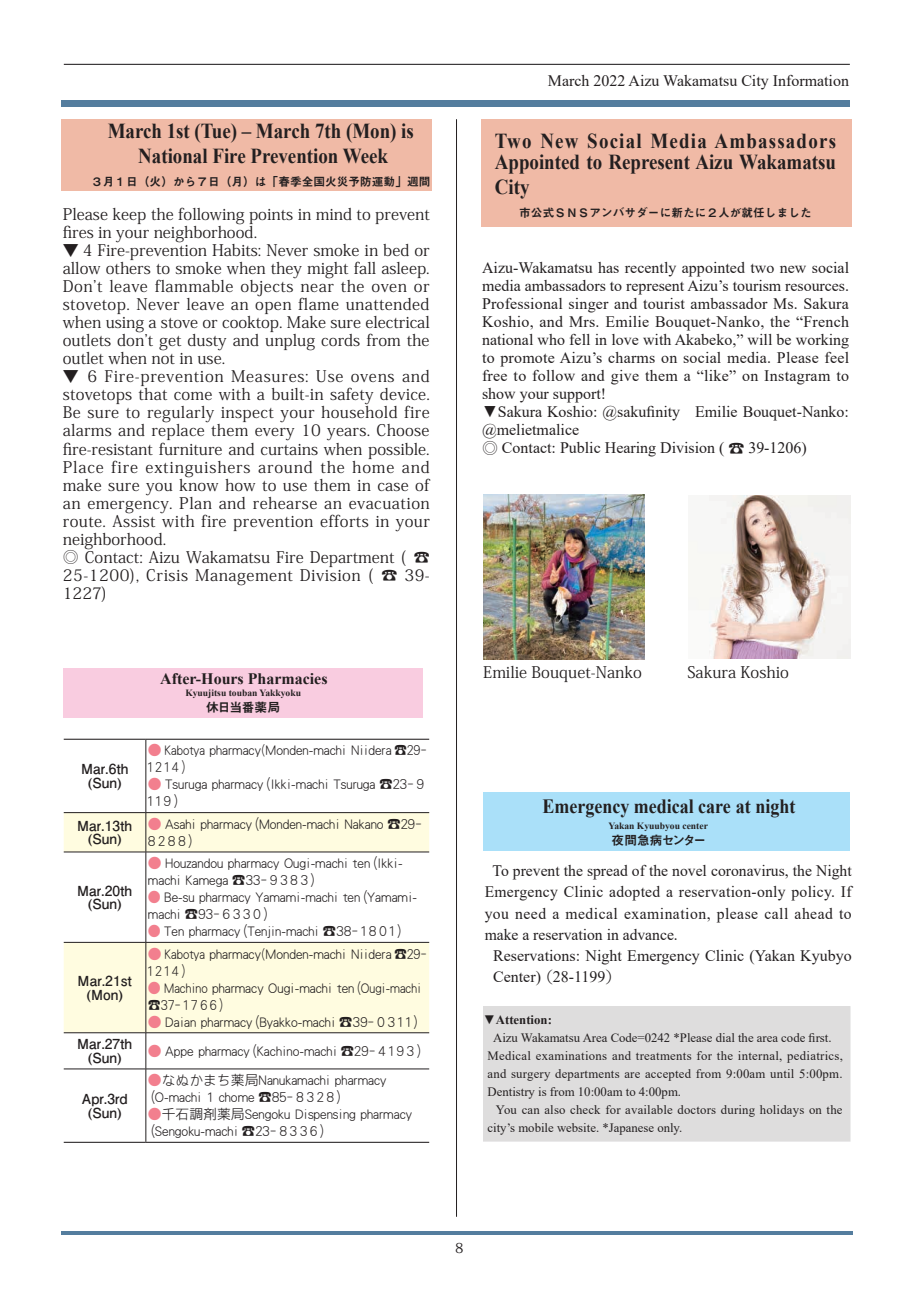
<style>
.page{position:relative;width:919px;height:1289px;background:#fff}
.page>*{position:absolute;margin:0;border:0;box-sizing:border-box;transform-origin:0 0}
.t1{font:700 21.3px/25px "Times New Roman";color:#231f20;text-align:center;scale:.89 1}
.t2{font:700 20.25px "Times New Roman";color:#231f20;scale:.89 1}
.t3{font:15.9px/18px "Koz Min Pr 6 N";letter-spacing:.015em;color:#231f20}
.t4{font:15.9px/18px "Times New Roman";color:#231f20;text-align:justify}
.t5{font:15.9px "Times New Roman";letter-spacing:.02em;color:#231f20}
.t6{font:15.9px "Times New Roman";letter-spacing:.03em;color:#231f20}
.t7{font:700 15.9px "Times New Roman";color:#231f20}
.t8{font:13.8px/17px "DF Gothic P Std W3";color:#231f20}
.t9{font:13.8px/17px "DF Gothic P Std W3";color:#231f20;scale:.94 1}
.t10{font:700 13.8px/13.8px "Futo Go B101 Pro";color:#231f20;text-align:center}
.t11{font:13.8px "Koz Min Pr 6 N";color:#231f20}
.t12{font:12.75px/18.1px "Times New Roman";letter-spacing:.015em;color:#231f20}
.t13{font:700 12.75px "Times New Roman";color:#231f20}
.t14{font:12.75px "Midashi Go Pro MB31";letter-spacing:-.065em;color:#231f20}
.t15{font:12.75px "Midashi Go Pro MB31";letter-spacing:-.04em;color:#231f20}
.t16{font:11.7px "Midashi Go Pro MB31";color:#231f20}
.t17{font:700 9.6px "Times New Roman";color:#231f20}
.s1{font-family:"Koz Min Pr 6 N"}
.s2{color:#f27f8e}
</style>
<div class="page">
<hr style="left:61px;top:1231px;width:791px;height:4px;background:#547d9e">
<div style="left:61px;top:101px;width:788px;height:6px;background:#547d9e"></div>
<hr style="left:64px;top:64px;width:785px;height:1px;background:#231f20">
<hr style="left:456px;top:119px;width:1px;height:1097px;background:#231f20">
<div style="left:62px;top:120px;width:370px;height:71px;background:#f0baa6"></div>
<div style="left:481px;top:120px;width:370px;height:107px;background:#f0baa6"></div>
<img style="left:483px;top:495px;width:162px;height:164px">
<img style="left:688px;top:495px;width:162px;height:163px">
<div style="left:64px;top:668px;width:359px;height:49px;background:#f9cce0"></div>
<svg style="left:64px;top:739px;width:365px;height:402px"></svg>
<svg style="left:64px;top:813px;width:365px;height:219px;fill:#fffce0"></svg>
<hr style="left:146px;top:739px;width:1px;height:73px;background:#231f20">
<hr style="left:64px;top:812px;width:82px;height:1px;background:#231f20">
<hr style="left:146px;top:812px;width:283px;height:1px;background:#231f20">
<hr style="left:146px;top:812px;width:1px;height:39px;background:#231f20">
<hr style="left:64px;top:851px;width:82px;height:1px;background:#231f20">
<hr style="left:146px;top:851px;width:283px;height:1px;background:#231f20">
<hr style="left:146px;top:852px;width:1px;height:90px;background:#231f20">
<hr style="left:64px;top:942px;width:82px;height:1px;background:#231f20">
<hr style="left:146px;top:942px;width:283px;height:1px;background:#231f20">
<hr style="left:146px;top:942px;width:1px;height:90px;background:#231f20">
<hr style="left:64px;top:1032px;width:82px;height:1px;background:#231f20">
<hr style="left:146px;top:1032px;width:283px;height:1px;background:#231f20">
<hr style="left:146px;top:1032px;width:1px;height:36px;background:#231f20">
<hr style="left:146px;top:1069px;width:1px;height:72px;background:#231f20">
<hr style="left:64px;top:738px;width:82px;height:1px;background:#231f20">
<hr style="left:146px;top:738px;width:283px;height:1px;background:#231f20">
<hr style="left:64px;top:1141px;width:82px;height:1px;background:#231f20">
<hr style="left:146px;top:1141px;width:283px;height:1px;background:#231f20">
<hr style="left:64px;top:1068px;width:82px;height:1px;background:#231f20">
<hr style="left:146px;top:1068px;width:283px;height:1px;background:#231f20">
<div style="left:483px;top:1006px;width:367px;height:135px;background:#dedddd"></div>
<div style="left:483px;top:792px;width:367px;height:58px;background:#aae0f9"></div>
<h1 class="t1" style="left:108px;top:118px;width:345px">March 1st (Tue) – March 7th (Mon) is<br>National Fire Prevention Week</h1>
<p class="t16" style="left:91px;top:172px;width:341px">３月１日（火）から７日（月）は「春季全国火災予防運動」週間</p>
<p class="t3" style="left:63px;top:205px;width:368px">Please keep the following points in mind to prevent fires in your neighborhood.</p>
<p class="t3" style="left:63px;top:241px;width:368px;text-align:justify">▼ 4 Fire-prevention Habits: Never smoke in bed or allow others to smoke when they might fall asleep.<br>Don’t leave flammable objects near the oven or stovetop. Never leave an open flame unattended when using a stove or cooktop. Make sure electrical outlets don’t get dusty and unplug cords from the outlet when not in use.</p>
<p class="t3" style="left:63px;top:368px;width:368px">▼ 6 Fire-prevention Measures: Use ovens and stovetops that come with a built-in safety device.<br>Be sure to regularly inspect your household fire alarms and replace them every 10 years. Choose fire-resistant furniture and curtains when possible.<br>Place fire extinguishers around the home and make sure you know how to use them in case of an emergency. Plan and rehearse an evacuation route. Assist with fire prevention efforts in your neighborhood.<br>◎ Contact: Aizu Wakamatsu Fire Department ( ☎ 25-1200), Crisis Management Division ( ☎ 39- 1227)</p>
<p class="t4" style="left:548px;top:71px;width:302px">March 2022 Aizu Wakamatsu City Information</p>
<h1 class="t1" style="left:495px;top:129px;width:385px;line-height:21.3px;text-align:left">Two New Social Media Ambassadors<br>Appointed to Represent Aizu Wakamatsu</h1>
<h1 class="t1" style="left:495px;top:174px;width:40px">City</h1>
<p class="t16" style="left:519px;top:203px;width:294px">市公式ＳＮＳアンバサダーに新たに２人が就任しました</p>
<p class="t4" style="left:482px;top:258px;width:368px">Aizu-Wakamatsu has recently appointed two new social media ambassadors to represent Aizu’s tourism resources.<br>Professional singer and tourist ambassador Ms. Sakura Koshio, and Mrs. Emilie Bouquet-Nanko, the “French national who fell in love with Akabeko,” will be working to promote Aizu’s charms on social media. Please feel free to follow and give them a “like” on Instagram to show your support!</p>
<p class="t4" style="left:482px;top:402px;width:368px;text-align:left">▼Sakura Koshio: @sakufinity Emilie Bouquet-Nanko: @melietmalice<br><span class="s1">◎</span> Contact: Public Hearing Division ( <span class="s1">☎</span> 39-1206)</p>
<p class="t7" style="left:160px;top:667px;width:169px">After-Hours Pharmacies</p>
<p class="t3" style="left:483px;top:663px;width:160px">Emilie Bouquet-Nanko</p>
<p class="t3" style="left:687px;top:663px;width:103px">Sakura Koshio</p>
<p class="t17" style="left:185px;top:685px;width:117px">Kyuujitsu touban Yakkyoku</p>
<p class="t15" style="left:206px;top:696px;width:75px">休日当番薬局</p>
<p class="t10" style="left:81px;top:760px;width:49px">Mar.6th (Sun)</p>
<p class="t9" style="left:144px;top:741px;width:303px"><span class="s2">●</span> Kabotya pharmacy(Monden-machi Niidera ☎２９ｰ<br>１２１４）</p>
<p class="t8" style="left:144px;top:775px;width:285px;text-indent:4px"><span class="s2">●</span> Tsuruga pharmacy（Ikki-machi Tsuruga ☎２３ｰ９<br>１１９）</p>
<p class="t10" style="left:77px;top:816px;width:57px">Mar.13th (Sun)</p>
<p class="t8" style="left:145px;top:815px;width:279px"><span class="s2">●</span> Asahi pharmacy（Monden-machi Nakano ☎２９ｰ<br>８２８８）</p>
<p class="t10" style="left:77px;top:881px;width:57px">Mar.20th (Sun)</p>
<p class="t8" style="left:148px;top:854px;width:256px"><span class="s2">●</span> Houzandou pharmacy Ougi-machi ten（Ikki&shy;machi Kamega ☎３３ｰ９３８３）</p>
<p class="t8" style="left:148px;top:888px;width:271px"><span class="s2">●</span> Be-su pharmacy Yamami-machi ten（Yamami&shy;machi ☎９３ｰ６３３０）</p>
<p class="t8" style="left:148px;top:922px;width:265px"><span class="s2">●</span> Ten pharmacy（Tenjin-machi ☎３８ｰ１８０１）</p>
<p class="t10" style="left:78px;top:972px;width:56px">Mar.21st (Mon)</p>
<p class="t9" style="left:144px;top:944px;width:303px"><span class="s2">●</span> Kabotya pharmacy(Monden-machi Niidera ☎２９ｰ<br>１２１４）</p>
<p class="t9" style="left:148px;top:978px;width:292px"><span class="s2">●</span> Machino pharmacy Ougi-machi ten（Ougi-machi ☎３７ｰ１７６６）</p>
<p class="t8" style="left:148px;top:1012px;width:281px"><span class="s2">●</span> Daian pharmacy（Byakko-machi ☎３９ｰ０３１１）</p>
<p class="t10" style="left:77px;top:1035px;width:57px">Mar.27th (Sun)</p>
<p class="t8" style="left:148px;top:1042px;width:284px"><span class="s2">●</span> Appe pharmacy（Kachino-machi ☎２９ｰ４１９３）</p>
<p class="t10" style="left:82px;top:1090px;width:47px">Apr.3rd (Sun)</p>
<p class="t8" style="left:141px;top:1071px;width:247px;text-indent:7px"><span class="s2">●</span>なぬかまち薬局Nanukamachi pharmacy（O-machi 1 chome ☎８５ｰ８３２８）</p>
<p class="t8" style="left:141px;top:1105px;width:272px;text-indent:7px"><span class="s2">●</span>千石調剤薬局Sengoku Dispensing pharmacy（Sengoku-machi ☎２３ｰ８３３６）</p>
<p class="t2" style="left:542px;top:791px;width:286px">Emergency medical care at night</p>
<p class="t17" style="left:608px;top:818px;width:101px">Yakan Kyuubyou center</p>
<p class="t14" style="left:611px;top:829px;width:96px">夜間急病センター</p>
<p class="t4" style="left:492px;top:861px;width:360px">To prevent the spread of the novel coronavirus, the Night</p>
<p class="t5" style="left:484px;top:880px;width:368px">Emergency Clinic adopted a reservation-only policy. If</p>
<p class="t6" style="left:484px;top:902px;width:368px">you need a medical examination, please call ahead to</p>
<p class="t4" style="left:484px;top:925px;width:195px">make a reservation in advance.</p>
<p class="t4" style="left:493px;top:946px;width:360px">Reservations: Night Emergency Clinic (Yakan Kyubyo</p>
<p class="t4" style="left:493px;top:967px;width:130px">Center) <span class="s1">（</span>28-1199<span class="s1">）</span></p>
<p class="t13" style="left:483px;top:1010px;width:70px">▼Attention:</p>
<p class="t12" style="left:487px;top:1028px;width:357px;text-indent:6px">Aizu Wakamatsu Area Code=0242 *Please dial the area code first.<br>Medical examinations and treatments for the internal, pediatrics, and surgery departments are accepted from 9:00am until 5:00pm.<br>Dentistry is from 10:00am to 4:00pm.</p>
<p class="t12" style="left:487px;top:1100px;width:356px;text-indent:8px">You can also check for available doctors during holidays on the city’s mobile website. *Japanese only.</p>
<p class="t11" style="left:455px;top:1240px;width:10px">8</p>
</div>
